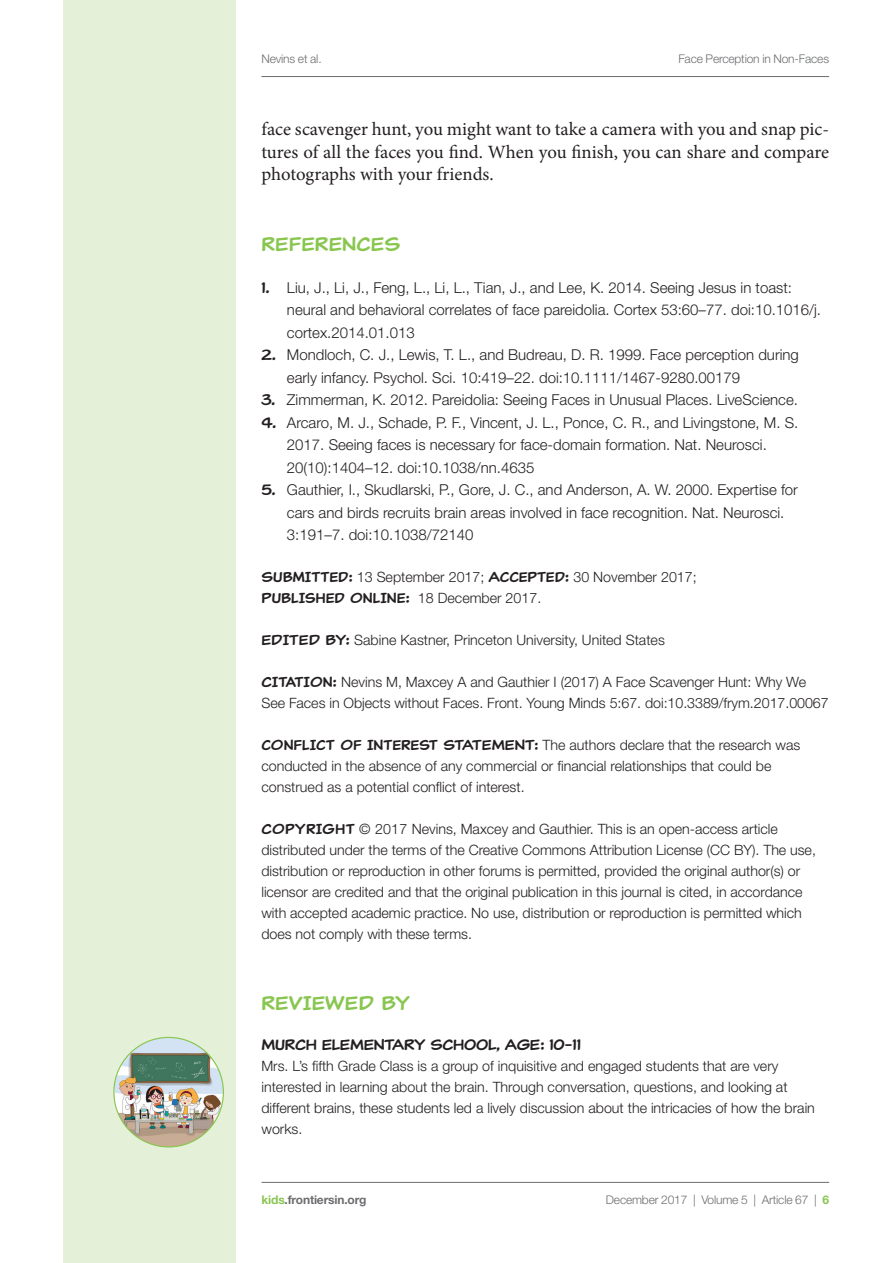
<style>
.page{position:relative;width:893px;height:1263px;background:#fff}
.page>*{position:absolute;margin:0;border:0;box-sizing:border-box;transform-origin:0 0}
.t1{font:19.5px "Classic Comic";color:#89c650}
.t2{font:18.75px/22.5px "Minion Pro";letter-spacing:-.005em;color:#231f20;text-align:justify}
.t3{font:300 15px/22.5px "Helvetica Neue LT Std";color:#231f20}
.t4{font:15px "Classic Comic";letter-spacing:-.02em;color:#231f20}
.t5{font:300 14.25px/21px "Helvetica Neue LT Std";color:#231f20}
.t6{font:14.25px "Classic Comic";color:#231f20}
.t7{font:300 12px "Helvetica Neue LT Std";letter-spacing:-.015em;color:#6c6d70}
.t8{font:700 12px "Helvetica Neue LT Std";letter-spacing:-.015em;color:#6c6d70}
.s1{font-family:"Classic Comic";font-weight:400}
.s2{font-family:"Helvetica Neue LT Std";font-weight:300}
.s3{color:#89c650}
.s4{font-weight:700;color:#89c650}
</style>
<div class="page">
<div style="left:64px;top:0;width:172px;height:1263px;background:#e4f0d8"></div>
<hr style="left:261px;top:76px;width:568px;height:1px;background:#6c6d70">
<hr style="left:261px;top:1182px;width:568px;height:1px;background:#6c6d70">
<img style="left:113px;top:1036px;width:111px;height:112px">
<p class="t7" style="left:261px;top:51px;width:62px">Nevins et al.</p>
<p class="t7" style="left:678px;top:51px;width:152px">Face Perception in Non-Faces</p>
<h2 class="t2" style="left:261px;top:118px;width:569px">face scavenger hunt, you might want to take a camera with you and snap pic&shy;tures of all the faces you find. When you finish, you can share and compare photographs with your friends.</h2>
<h1 class="t1" style="left:261px;top:231px;width:141px">REFERENCES</h1>
<p class="t3" style="left:287px;top:276px;width:536px;text-indent:-26px"><span class="s1">1.</span> Liu, J., Li, J., Feng, L., Li, L., Tian, J., and Lee, K. 2014. Seeing Jesus in toast: neural and behavioral correlates of face pareidolia. Cortex 53:60–77. doi:10.1016/j. cortex.2014.01.013</p>
<p class="t3" style="left:287px;top:343px;width:513px;text-indent:-26px"><span class="s1">2.</span> Mondloch, C. J., Lewis, T. L., and Budreau, D. R. 1999. Face perception during early infancy. Psychol. Sci. 10:419–22. doi:10.1111/1467-9280.00179</p>
<p class="t3" style="left:261px;top:388px;width:538px"><span class="s1">3.</span> Zimmerman, K. 2012. Pareidolia: Seeing Faces in Unusual Places. LiveScience.</p>
<p class="t3" style="left:287px;top:411px;width:513px;text-indent:-26px"><span class="s1">4.</span> Arcaro, M. J., Schade, P. F., Vincent, J. L., Ponce, C. R., and Livingstone, M. S.<br>2017. Seeing faces is necessary for face-domain formation. Nat. Neurosci.<br>20(10):1404–12. doi:10.1038/nn.4635</p>
<p class="t3" style="left:287px;top:478px;width:512px;text-indent:-26px"><span class="s1">5.</span> Gauthier, I., Skudlarski, P., Gore, J. C., and Anderson, A. W. 2000. Expertise for cars and birds recruits brain areas involved in face recognition. Nat. Neurosci.<br>3:191–7. doi:10.1038/72140</p>
<p class="t5" style="left:261px;top:566px;width:437px"><span class="s1">SUBMITTED:</span> 13 September 2017; <span class="s1">ACCEPTED:</span> 30 November 2017;</p>
<p class="t6" style="left:261px;top:589px;width:281px">PUBLISHED ONLINE: <span class="s2">18 December 2017.</span></p>
<p class="t5" style="left:261px;top:629px;width:405px"><span class="s1">EDITED BY:</span> Sabine Kastner, Princeton University, United States</p>
<p class="t5" style="left:261px;top:671px;width:569px"><span class="s1">CITATION:</span> Nevins M, Maxcey A and Gauthier I (2017) A Face Scavenger Hunt: Why We<br>See Faces in Objects without Faces. Front. Young Minds 5:67. doi:10.3389/frym.2017.00067</p>
<p class="t6" style="left:261px;top:736px;width:204px">CONFLICT OF INTEREST STAT</p>
<p class="t5" style="left:261px;top:734px;width:540px;text-indent:220px"><span class="s1">EMENT:</span> The authors declare that the research was conducted in the absence of any commercial or financial relationships that could be construed as a potential conflict of interest.</p>
<p class="t5" style="left:261px;top:818px;width:556px"><span class="s1">COPYRIGHT</span> © 2017 Nevins, Maxcey and Gauthier. This is an open-access article distributed under the terms of the Creative Commons Attribution License (CC BY). The use, distribution or reproduction in other forums is permitted, provided the original author(s) or licensor are credited and that the original publication in this journal is cited, in accordance with accepted academic practice. No use, distribution or reproduction is permitted which does not comply with these terms.</p>
<h1 class="t1" style="left:261px;top:990px;width:57px">REVIEWE</h1>
<h1 class="t1" style="left:358px;top:990px;width:53px">D BY</h1>
<p class="t4" style="left:261px;top:1035px;width:91px">MURCH ELEME</p>
<p class="t4" style="left:374px;top:1035px;width:209px">NTARY SCHOOL, AGE: 10-11</p>
<p class="t5" style="left:261px;top:1055px;width:555px">Mrs. L’s fifth Grade Class is a group of inquisitive and engaged students that are very interested in learning about the brain. Through conversation, questions, and looking at different brains, these students led a lively discussion about the intricacies of how the brain works.</p>
<p class="t8" style="left:261px;top:1192px;width:107px"><span class="s3">kids</span>.frontiersin.org</p>
<p class="t7" style="left:606px;top:1192px;width:225px">December 2017 | Volume 5 | Article 67 | <span class="s4">6</span></p>
</div>
